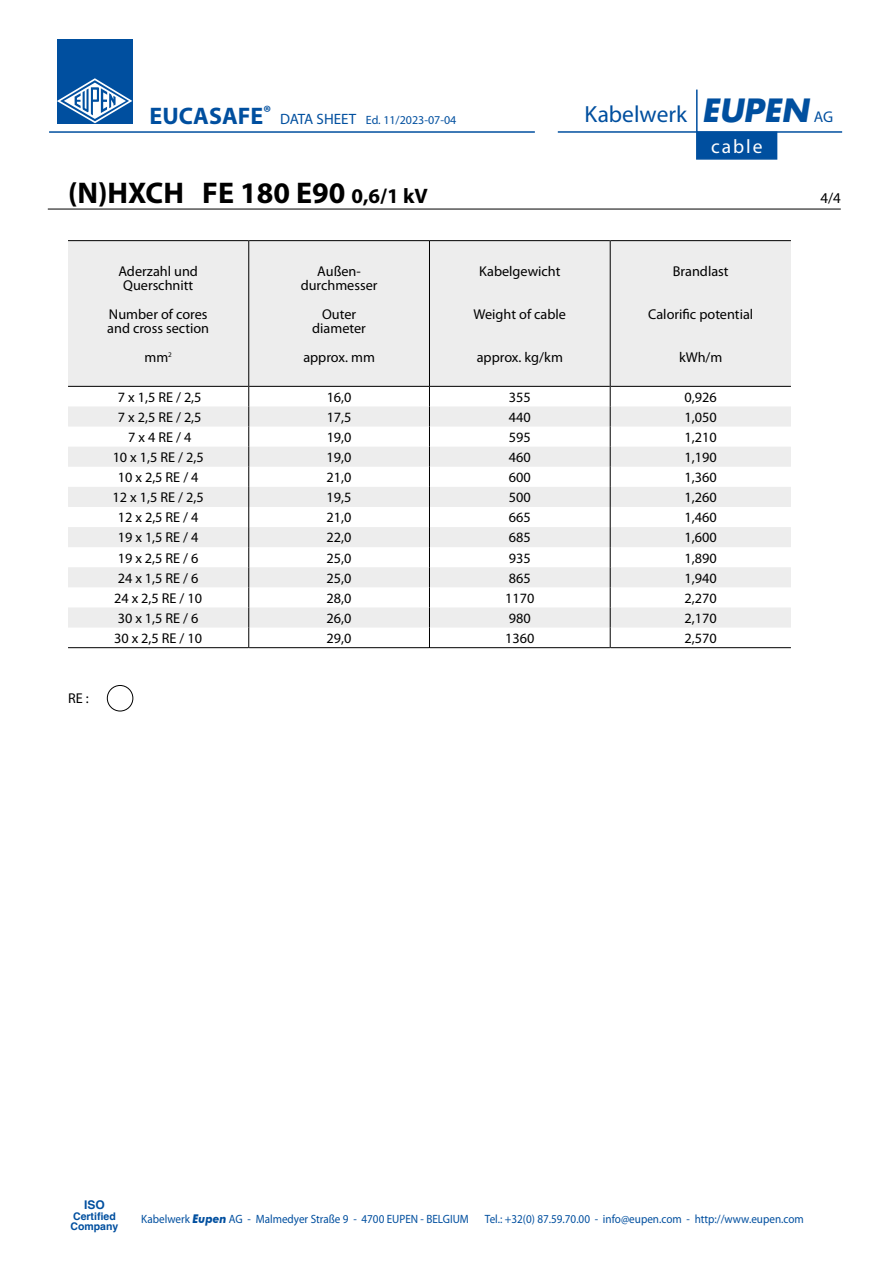
<style>
.page{position:relative;width:893px;height:1263px;background:#fff}
.page>*{position:absolute;margin:0;border:0;box-sizing:border-box;transform-origin:0 0}
.t1{font:700 30px "Myriad Pro";color:#000}
.t2{font:23.4px "Myriad";color:#004f9f}
.t3{font:19.5px "Myriad";letter-spacing:.1em;color:#fff}
.t4{font:15px "Myriad Pro";color:#000}
.t5{font:14.25px/14.2px "Myriad Pro";color:#000;text-align:center}
.t6{font:12px "Myriad Pro";color:#004f9f;scale:.93 1}
.t7{font:12px "Myriad Pro";color:#004f9f}
.t8{font:700 12px "Helvetica";color:#004f9f}
.t9{font:700 10.5px/10.5px "Helvetica";color:#004f9f}
.s1{font-weight:700;font-size:24px}
.s2{font-size:15px}
.s3{font-family:"Futura";font-weight:700;font-style:italic;font-size:31.2px}
.s4{font-size:15.6px}
.s5{font-size:21px}
.s6{font-family:"Futura BT";font-weight:700;font-style:italic}
</style>
<div class="page">
<svg style="left:696px;top:89px;width:82px;height:71px"></svg>
<hr style="left:558px;top:131px;width:284px;height:2px;background:#004f9f">
<hr style="left:49px;top:131px;width:486px;height:2px;background:#004f9f">
<hr style="left:34px;top:265px;width:800px;height:1px;background:#004f9f">
<div style="left:57px;top:39px;width:75px;height:85px;background:#004f9f"></div>
<svg style="left:57px;top:78px;width:75px;height:45px"></svg>
<hr style="left:48px;top:209px;width:793px;height:1px;background:#000">
<div style="left:107px;top:685px;width:26px;height:26px;border:1px solid #000;border-radius:50%"></div>
<svg style="left:68px;top:241px;width:723px;height:387px;fill:#ededed"></svg>
<hr style="left:68px;top:240px;width:180px;height:1px;background:#000">
<hr style="left:249px;top:240px;width:180px;height:1px;background:#000">
<hr style="left:248px;top:240px;width:1px;height:146px;background:#000">
<hr style="left:430px;top:240px;width:180px;height:1px;background:#000">
<hr style="left:429px;top:240px;width:1px;height:146px;background:#000">
<hr style="left:611px;top:240px;width:180px;height:1px;background:#000">
<hr style="left:610px;top:240px;width:1px;height:146px;background:#000">
<svg style="left:248px;top:386px;width:1px;height:262px"></svg>
<svg style="left:429px;top:386px;width:1px;height:262px"></svg>
<svg style="left:610px;top:386px;width:1px;height:262px"></svg>
<hr style="left:68px;top:647px;width:180px;height:1px;background:#000">
<hr style="left:249px;top:647px;width:180px;height:1px;background:#000">
<hr style="left:430px;top:647px;width:180px;height:1px;background:#000">
<hr style="left:611px;top:647px;width:180px;height:1px;background:#000">
<hr style="left:68px;top:386px;width:180px;height:1px;background:#000">
<hr style="left:249px;top:386px;width:180px;height:1px;background:#000">
<hr style="left:430px;top:386px;width:180px;height:1px;background:#000">
<hr style="left:611px;top:386px;width:180px;height:1px;background:#000">
<p class="t7" style="left:150px;top:112px;width:308px"><span class="s1">EUCASAFE</span><sup>®</sup> <span class="s2">DATA SHEET</span> Ed. 11/2023-07-04</p>
<h2 class="t2" style="left:585px;top:102px;width:250px">Kabelwerk <span class="s3">EUPEN</span> <span class="s4">AG</span></h2>
<h3 class="t3" style="left:711px;top:136px;width:53px">cable</h3>
<h1 class="t1" style="left:68px;top:173px;width:361px">(N)HXCH FE 180 E90 <span class="s5">0,6/1 kV</span></h1>
<p class="t4" style="left:820px;top:189px;width:22px">4/4</p>
<p class="t5" style="left:118px;top:264px;width:81px">Aderzahl und<br>Querschnitt</p>
<p class="t5" style="left:107px;top:307px;width:104px;text-align:left">Number of cores and cross section</p>
<p class="t5" style="left:145px;top:349px;width:29px">mm<sup>2</sup></p>
<p class="t5" style="left:301px;top:264px;width:78px">Außen&shy;durchmesser</p>
<p class="t5" style="left:312px;top:307px;width:55px">Outer diameter</p>
<p class="t5" style="left:303px;top:349px;width:73px">approx. mm</p>
<p class="t5" style="left:479px;top:264px;width:83px">Kabelgewicht</p>
<p class="t5" style="left:474px;top:307px;width:94px">Weight of cable</p>
<p class="t5" style="left:477px;top:349px;width:88px">approx. kg/km</p>
<p class="t5" style="left:673px;top:264px;width:57px">Brandlast</p>
<p class="t5" style="left:648px;top:307px;width:106px">Calorific potential</p>
<p class="t5" style="left:679px;top:349px;width:45px">kWh/m</p>
<p class="t5" style="left:68px;top:690px;width:22px">RE :</p>
<p class="t5" style="left:118px;top:390px;width:85px">7 x 1,5 RE / 2,5</p>
<p class="t5" style="left:327px;top:390px;width:26px">16,0</p>
<p class="t5" style="left:509px;top:390px;width:23px">355</p>
<p class="t5" style="left:685px;top:390px;width:34px">0,926</p>
<p class="t5" style="left:118px;top:410px;width:85px">7 x 2,5 RE / 2,5</p>
<p class="t5" style="left:327px;top:410px;width:26px">17,5</p>
<p class="t5" style="left:509px;top:410px;width:23px">440</p>
<p class="t5" style="left:685px;top:410px;width:34px">1,050</p>
<p class="t5" style="left:128px;top:430px;width:65px">7 x 4 RE / 4</p>
<p class="t5" style="left:327px;top:430px;width:26px">19,0</p>
<p class="t5" style="left:509px;top:430px;width:23px">595</p>
<p class="t5" style="left:685px;top:430px;width:34px">1,210</p>
<p class="t5" style="left:113px;top:450px;width:93px">10 x 1,5 RE / 2,5</p>
<p class="t5" style="left:327px;top:450px;width:26px">19,0</p>
<p class="t5" style="left:509px;top:450px;width:23px">460</p>
<p class="t5" style="left:685px;top:450px;width:34px">1,190</p>
<p class="t5" style="left:118px;top:470px;width:82px">10 x 2,5 RE / 4</p>
<p class="t5" style="left:327px;top:470px;width:26px">21,0</p>
<p class="t5" style="left:509px;top:470px;width:23px">600</p>
<p class="t5" style="left:685px;top:470px;width:34px">1,360</p>
<p class="t5" style="left:113px;top:490px;width:93px">12 x 1,5 RE / 2,5</p>
<p class="t5" style="left:327px;top:490px;width:26px">19,5</p>
<p class="t5" style="left:509px;top:490px;width:23px">500</p>
<p class="t5" style="left:685px;top:490px;width:34px">1,260</p>
<p class="t5" style="left:118px;top:510px;width:82px">12 x 2,5 RE / 4</p>
<p class="t5" style="left:327px;top:510px;width:26px">21,0</p>
<p class="t5" style="left:509px;top:510px;width:23px">665</p>
<p class="t5" style="left:685px;top:510px;width:34px">1,460</p>
<p class="t5" style="left:118px;top:530px;width:82px">19 x 1,5 RE / 4</p>
<p class="t5" style="left:327px;top:530px;width:26px">22,0</p>
<p class="t5" style="left:509px;top:530px;width:23px">685</p>
<p class="t5" style="left:685px;top:530px;width:34px">1,600</p>
<p class="t5" style="left:118px;top:550px;width:82px">19 x 2,5 RE / 6</p>
<p class="t5" style="left:327px;top:550px;width:26px">25,0</p>
<p class="t5" style="left:509px;top:550px;width:23px">935</p>
<p class="t5" style="left:685px;top:550px;width:34px">1,890</p>
<p class="t5" style="left:118px;top:571px;width:82px">24 x 1,5 RE / 6</p>
<p class="t5" style="left:327px;top:571px;width:26px">25,0</p>
<p class="t5" style="left:509px;top:571px;width:23px">865</p>
<p class="t5" style="left:684px;top:571px;width:34px">1,940</p>
<p class="t5" style="left:114px;top:591px;width:90px">24 x 2,5 RE / 10</p>
<p class="t5" style="left:327px;top:591px;width:26px">28,0</p>
<p class="t5" style="left:505px;top:591px;width:31px">1170</p>
<p class="t5" style="left:684px;top:591px;width:34px">2,270</p>
<p class="t5" style="left:118px;top:611px;width:82px">30 x 1,5 RE / 6</p>
<p class="t5" style="left:327px;top:611px;width:26px">26,0</p>
<p class="t5" style="left:509px;top:611px;width:23px">980</p>
<p class="t5" style="left:684px;top:611px;width:34px">2,170</p>
<p class="t5" style="left:114px;top:631px;width:90px">30 x 2,5 RE / 10</p>
<p class="t5" style="left:327px;top:631px;width:26px">29,0</p>
<p class="t5" style="left:505px;top:631px;width:31px">1360</p>
<p class="t5" style="left:684px;top:631px;width:34px">2,570</p>
<p class="t8" style="left:84px;top:1198px;width:22px">ISO</p>
<p class="t9" style="left:71px;top:1212px;width:49px">Certified<br>Company</p>
<p class="t6" style="left:141px;top:1211px;width:354px">Kabelwerk <span class="s6">Eupen</span> AG - Malmedyer Straße 9 - 4700 EUPEN - BELGIUM</p>
<p class="t6" style="left:485px;top:1211px;width:344px">Tel.: +32(0) 87.59.70.00 - info@eupen.com - http://www.eupen.com</p>
</div>
